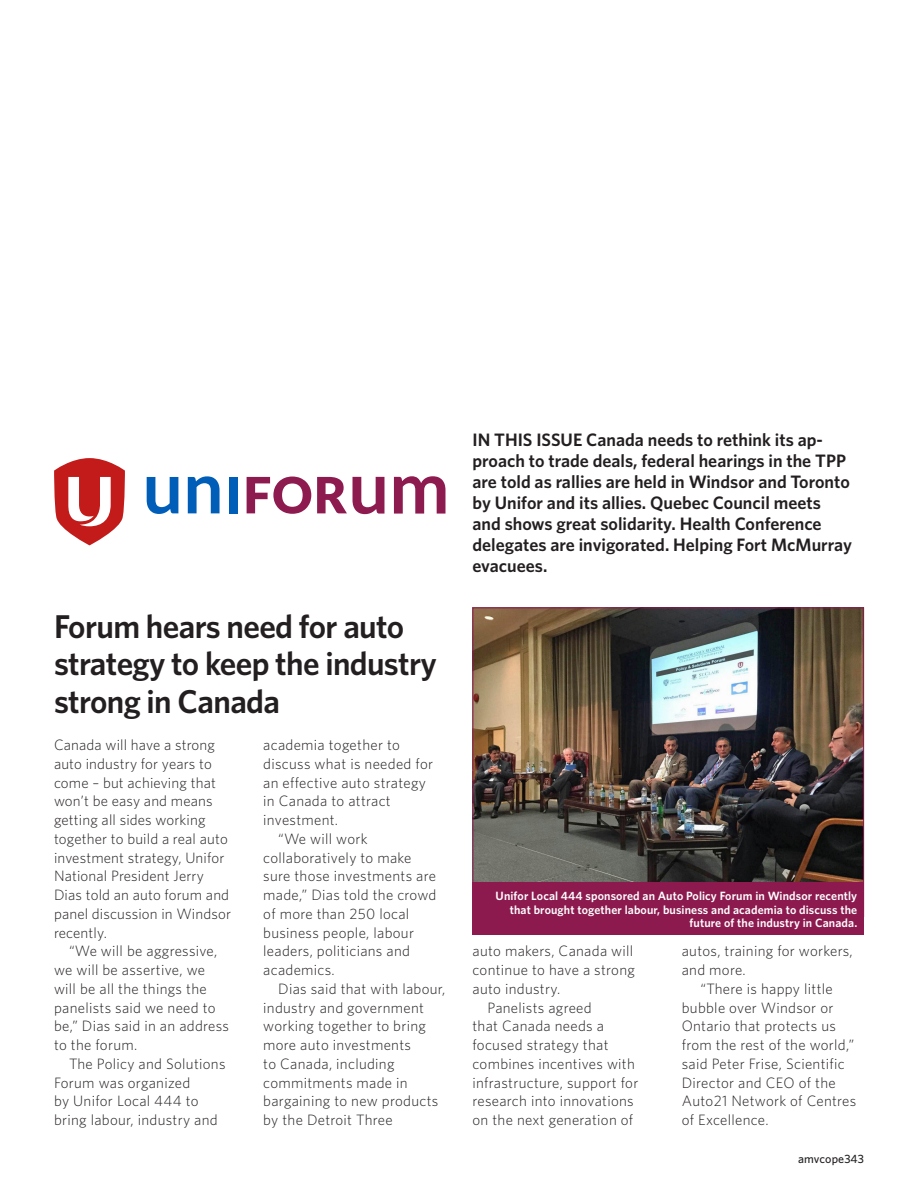
<style>
.page{position:relative;width:918px;height:1188px;background:#fff}
.page>*{position:absolute;margin:0;border:0;box-sizing:border-box;transform-origin:0 0}
.Feature_HED{font:600 33px/37.5px "Whitney";letter-spacing:-.02em;color:#231f20}
.DO_NOT_EDIT_Headline{font:600 18px/21px "Whitney";color:#231f20}
.Body_Copy_Indent{font:300 15px/18.8px "Whitney";letter-spacing:.02em;color:#231f20}
.Body_Copy_No_Indent{font:300 15px/18.8px "Whitney";letter-spacing:.01em;color:#231f20}
.Cutline{font:600 12px/13.5px "Whitney";letter-spacing:.01em;color:#fff;text-align:right}
.Union_Bug{font:500 12px "Whitney";letter-spacing:.01em;color:#231f20}
</style>
<div class="page">
<svg style="left:54px;top:458px;width:71px;height:87px"></svg>
<svg style="left:147px;top:477px;width:31px;height:37px"></svg>
<svg style="left:188px;top:476px;width:32px;height:37px"></svg>
<svg style="left:247px;top:477px;width:64px;height:37px"></svg>
<svg style="left:317px;top:477px;width:30px;height:36px"></svg>
<div style="left:229px;top:477px;width:8px;height:36px;background:#005eb8"></div>
<svg style="left:353px;top:477px;width:31px;height:37px"></svg>
<svg style="left:394px;top:476px;width:51px;height:38px"></svg>
<img style="left:474px;top:610px;width:388px;height:272px">
<div style="left:472px;top:882px;width:392px;height:53px;background:#8c1a4f"></div>
<p class="Feature_HED" style="left:54px;top:607px;width:384px">Forum hears need for auto strategy to keep the industry strong in Canada</p>
<p class="Body_Copy_No_Indent" style="left:54px;top:735px;width:179px">Canada will have a strong auto industry for years to come – but achieving that won’t be easy and means getting all sides working together to build a real auto investment strategy, Unifor<br>National President Jerry<br>Dias told an auto forum and panel discussion in Windsor recently.</p>
<p class="Body_Copy_Indent" style="left:54px;top:941px;width:177px;text-indent:15px">“We will be aggressive, we will be assertive, we will be all the things the panelists said we need to be,” Dias said in an address to the forum.</p>
<p class="Body_Copy_Indent" style="left:54px;top:1054px;width:173px;text-indent:15px">The Policy and Solutions<br>Forum was organized<br>by Unifor Local 444 to bring labour, industry and</p>
<p class="Body_Copy_Indent" style="left:263px;top:735px;width:171px">academia together to discuss what is needed for an effective auto strategy in Canada to attract investment.</p>
<p class="Body_Copy_Indent" style="left:263px;top:829px;width:175px;text-indent:15px">“We will work collaboratively to make sure those investments are made,” Dias told the crowd of more than 250 local business people, labour leaders, politicians and academics.</p>
<p class="Body_Copy_Indent" style="left:263px;top:979px;width:184px;text-indent:15px">Dias said that with labour, industry and government working together to bring more auto investments<br>to Canada, including commitments made in bargaining to new products by the Detroit Three</p>
<p class="DO_NOT_EDIT_Headline" style="left:472px;top:429px;width:381px">IN THIS ISSUE Canada needs to rethink its ap&shy;proach to trade deals, federal hearings in the TPP are told as rallies are held in Windsor and Toronto by Unifor and its allies. Quebec Council meets and shows great solidarity. Health Conference delegates are invigorated. Helping Fort McMurray evacuees.</p>
<p class="Cutline" style="left:496px;top:889px;width:363px">Unifor Local 444 sponsored an Auto Policy Forum in Windsor recently that brought together labour, business and academia to discuss the future of the industry in Canada.</p>
<p class="Body_Copy_Indent" style="left:472px;top:941px;width:164px;text-align:justify">auto makers, Canada will continue to have a strong auto industry.</p>
<p class="Body_Copy_Indent" style="left:472px;top:997px;width:167px;text-indent:15px">Panelists agreed<br>that Canada needs a focused strategy that combines incentives with infrastructure, support for research into innovations on the next generation of</p>
<p class="Body_Copy_Indent" style="left:682px;top:941px;width:173px">autos, training for workers, and more.</p>
<p class="Body_Copy_Indent" style="left:682px;top:979px;width:176px;text-indent:19px">“There is happy little bubble over Windsor or<br>Ontario that protects us from the rest of the world,” said Peter Frise, Scientific<br>Director and CEO of the<br>Auto21 Network of Centres of Excellence.</p>
<p class="Union_Bug" style="left:798px;top:1150px;width:67px">amvcope343</p>
</div>
